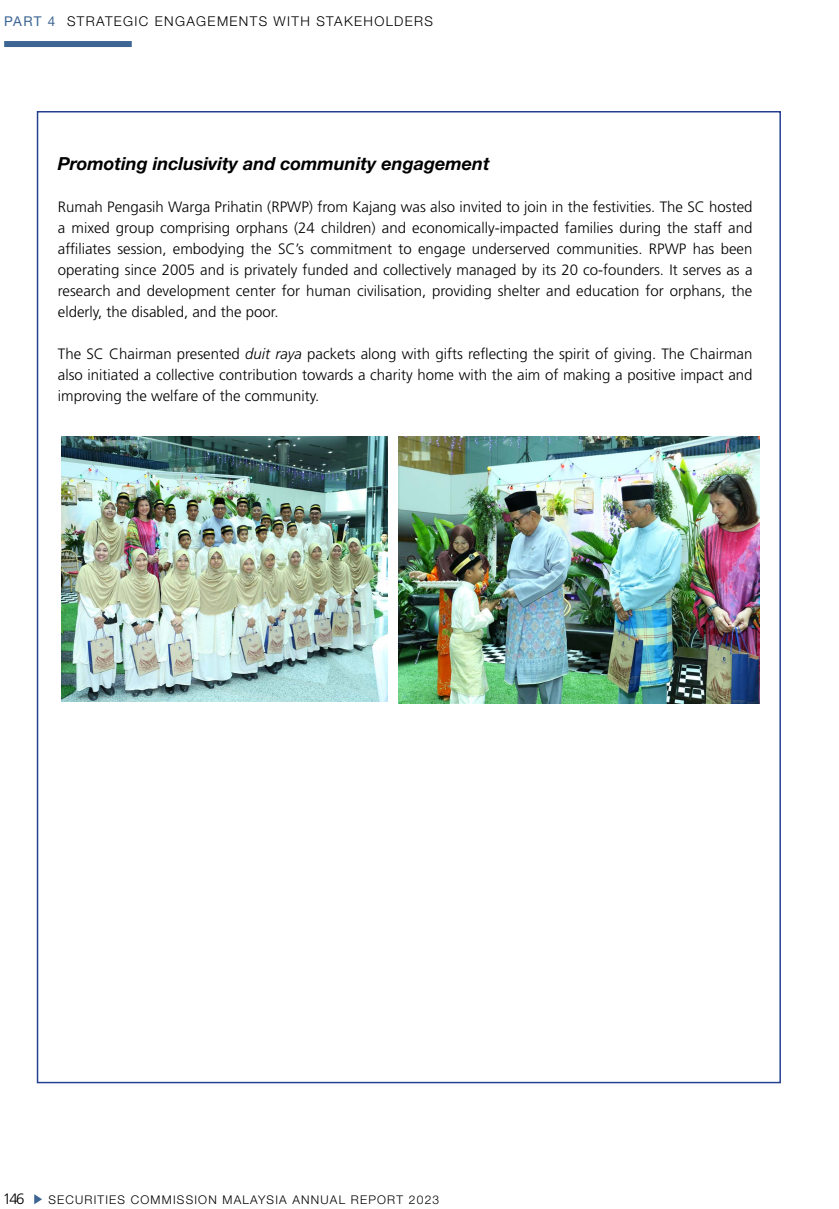
<style>
.page{position:relative;width:839px;height:1209px;background:#fff}
.page>*{position:absolute;margin:0;border:0;box-sizing:border-box;transform-origin:0 0}
.t1{font:italic 700 18px "Helvetica Neue LT Std";color:#000}
.t2{font:300 15px/21px "Frutiger LT Std";color:#000;text-align:justify}
.t3{font:300 13.5px "Helvetica Neue LT Std";letter-spacing:.1em;color:#000}
.t4{font:300 12px "Helvetica Neue LT Std";letter-spacing:.1em;color:#000}
.s1{font-weight:400;color:#3d6593}
.s2{font-style:italic}
</style>
<div class="page">
<svg style="left:34px;top:1194px;width:8px;height:10px"></svg>
<div style="left:4px;top:41px;width:128px;height:6px;background:#3d6593"></div>
<img style="left:61px;top:437px;width:326px;height:264px">
<img style="left:398px;top:437px;width:362px;height:266px">
<p class="t3" style="left:4px;top:13px;width:430px"><span class="s1">PART 4</span> STRATEGIC ENGAGEMENTS WITH STAKEHOLDERS</p>
<p class="t1" style="left:58px;top:152px;width:433px">Promoting inclusivity and community engagement</p>
<p class="t2" style="left:58px;top:196px;width:696px">Rumah Pengasih Warga Prihatin (RPWP) from Kajang was also invited to join in the festivities. The SC hosted a mixed group comprising orphans (24 children) and economically-impacted families during the staff and affiliates session, embodying the SC’s commitment to engage underserved communities. RPWP has been operating since 2005 and is privately funded and collectively managed by its 20 co-founders. It serves as a research and development center for human civilisation, providing shelter and education for orphans, the elderly, the disabled, and the poor.</p>
<p class="t2" style="left:58px;top:343px;width:696px">The SC Chairman presented <span class="s2">duit raya</span> packets along with gifts reflecting the spirit of giving. The Chairman also initiated a collective contribution towards a charity home with the aim of making a positive impact and improving the welfare of the community.</p>
<p class="t2" style="left:3px;top:1188px;width:23px">146</p>
<p class="t4" style="left:48px;top:1193px;width:392px">SECURITIES COMMISSION MALAYSIA ANNUAL REPORT 2023</p>
</div>
